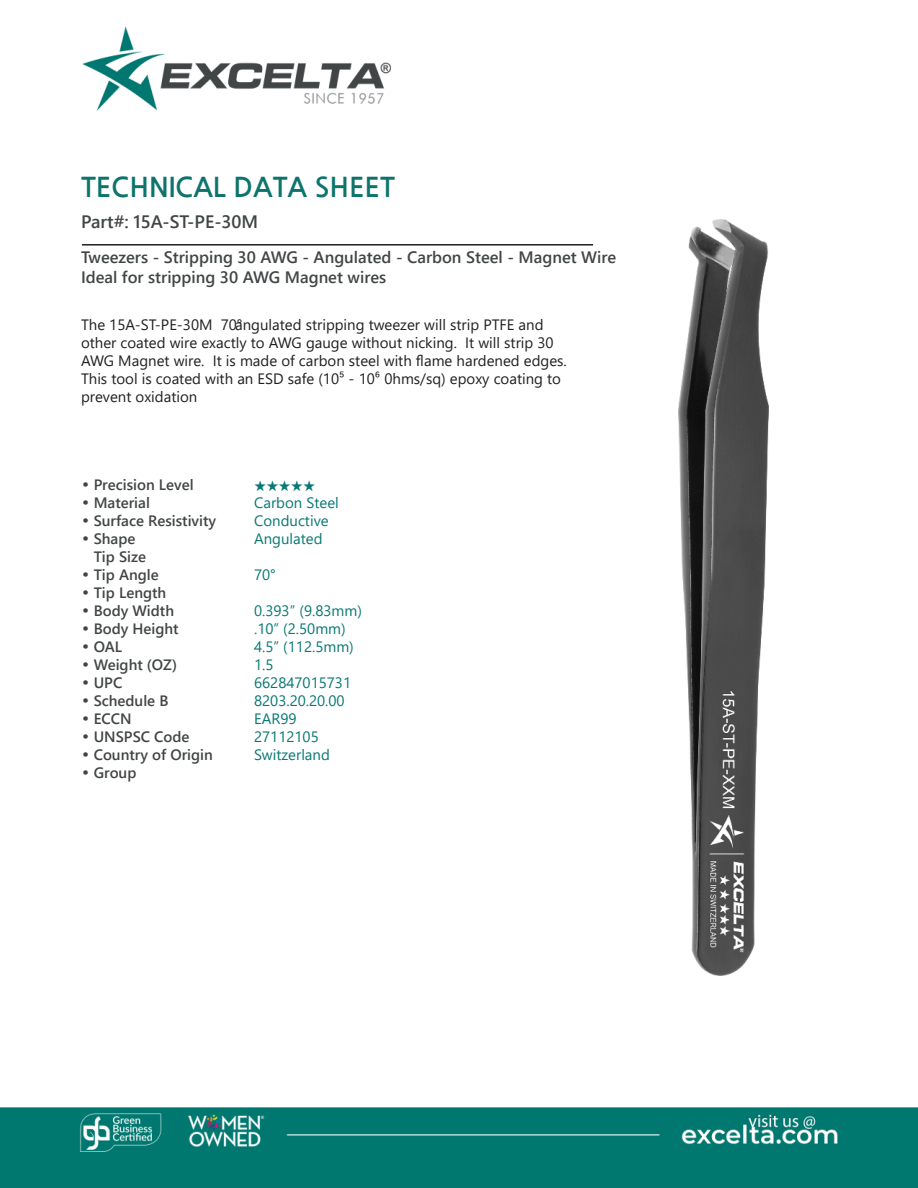
<style>
.page{position:relative;width:918px;height:1188px;background:#fff}
.page>*{position:absolute;margin:0;border:0;box-sizing:border-box;transform-origin:0 0}
.t1{font:700 27px "Nanum Gothic";color:#0d746d}
.t2{font:700 18px "Yu Gothic UI";color:#424546}
.t3{font:700 16.5px/19.8px "Yu Gothic UI";color:#424546}
.t4{font:15px/18px "Yu Gothic UI";color:#221f1f}
.t5{font:700 15px "Yu Gothic UI";color:#424546}
.t6{font:15px "Yu Gothic UI";color:#087875}
.t7{font:500 15px "ITC Zapf Dingbats";color:#087875}
.s1{font-family:"Century Gothic";font-weight:400}
</style>
<div class="page">
<img style="left:0;top:26px;width:918px;height:1162px">
<img style="left:678px;top:220px;width:93px;height:756px">
<hr style="left:82px;top:244px;width:511px;height:2px;background:#221f1f">
<h1 class="t1" style="left:81px;top:171px;width:315px">TECHNICAL DATA SHEET</h1>
<p class="t2" style="left:81px;top:215px;width:179px">Part#: 15A-ST-PE-30M</p>
<p class="t3" style="left:81px;top:249px;width:537px">Tweezers - Stripping 30 AWG - Angulated - Carbon Steel - Magnet Wire<br>Ideal for stripping 30 AWG Magnet wires</p>
<p class="t4" style="left:81px;top:317px;width:487px">The 15A-ST-PE-30M 70°angulated stripping tweezer will strip PTFE and other coated wire exactly to AWG gauge without nicking. It will strip 30<br>AWG Magnet wire. It is made of carbon steel with 昀氀ame hardened edges.<br>This tool is coated with an ESD safe (10⁵ - 10⁶ 0hms/sq) epoxy coating to prevent oxidation</p>
<p class="t5" style="left:81px;top:479px;width:114px"><span class="s1">•</span> Precision Level</p>
<p class="t7" style="left:254px;top:478px;width:63px">★★★★★</p>
<p class="t5" style="left:81px;top:497px;width:70px"><span class="s1">•</span> Material</p>
<p class="t6" style="left:254px;top:497px;width:86px">Carbon Steel</p>
<p class="t5" style="left:81px;top:515px;width:137px"><span class="s1">•</span> Surface Resistivity</p>
<p class="t6" style="left:254px;top:515px;width:76px">Conductive</p>
<p class="t5" style="left:81px;top:533px;width:56px"><span class="s1">•</span> Shape</p>
<p class="t6" style="left:254px;top:533px;width:70px">Angulated</p>
<p class="t5" style="left:94px;top:551px;width:54px">Tip Size</p>
<p class="t5" style="left:81px;top:569px;width:79px"><span class="s1">•</span> Tip Angle</p>
<p class="t6" style="left:254px;top:569px;width:23px">70°</p>
<p class="t5" style="left:81px;top:587px;width:87px"><span class="s1">•</span> Tip Length</p>
<p class="t5" style="left:81px;top:605px;width:95px"><span class="s1">•</span> Body Width</p>
<p class="t6" style="left:254px;top:605px;width:109px">0.393” (9.83mm)</p>
<p class="t5" style="left:81px;top:623px;width:99px"><span class="s1">•</span> Body Height</p>
<p class="t6" style="left:254px;top:623px;width:93px">.10” (2.50mm)</p>
<p class="t5" style="left:81px;top:641px;width:43px"><span class="s1">•</span> OAL</p>
<p class="t6" style="left:254px;top:641px;width:101px">4.5” (112.5mm)</p>
<p class="t5" style="left:81px;top:659px;width:98px"><span class="s1">•</span> Weight (OZ)</p>
<p class="t6" style="left:254px;top:659px;width:21px">1.5</p>
<p class="t5" style="left:81px;top:677px;width:43px"><span class="s1">•</span> UPC</p>
<p class="t6" style="left:254px;top:677px;width:99px">662847015731</p>
<p class="t5" style="left:81px;top:695px;width:89px"><span class="s1">•</span> Schedule B</p>
<p class="t6" style="left:254px;top:695px;width:92px">8203.20.20.00</p>
<p class="t5" style="left:81px;top:713px;width:52px"><span class="s1">•</span> ECCN</p>
<p class="t6" style="left:254px;top:713px;width:44px">EAR99</p>
<p class="t5" style="left:81px;top:731px;width:110px"><span class="s1">•</span> UNSPSC Code</p>
<p class="t6" style="left:254px;top:731px;width:66px">27112105</p>
<p class="t5" style="left:81px;top:749px;width:133px"><span class="s1">•</span> Country of Origin</p>
<p class="t6" style="left:254px;top:749px;width:77px">Switzerland</p>
<p class="t5" style="left:81px;top:767px;width:57px"><span class="s1">•</span> Group</p>
</div>
